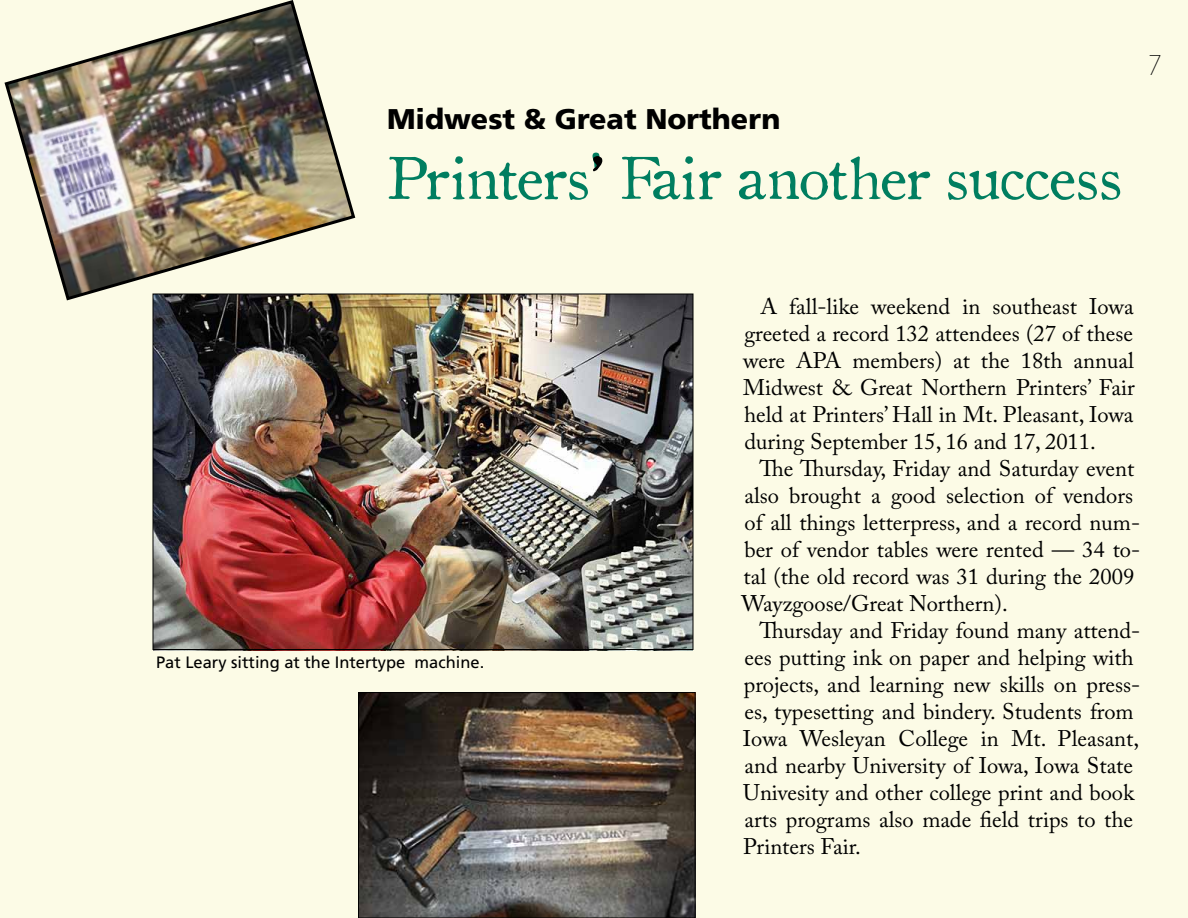
<style>
.page{position:relative;width:1188px;height:918px;background:#fcfbe6}
.page>*{position:absolute;margin:0;border:0;box-sizing:border-box;transform-origin:0 0}
.t1{font:58.5px "Old Style 1 HPLHS";letter-spacing:.005em;color:#007e60}
.t2{font:58.5px "Old Style 1 HPLHS";color:#000}
.t3{font:900 28.5px "Frutiger";color:#000}
.t4{font:200 27px "Avant Garde";color:#000}
.t5{font:22.5px/27px "Adobe Caslon Pro";color:#000}
.t6{font:16.5px "Frutiger";color:#000}
</style>
<div class="page">
<img style="left:4px;top:0;width:353px;height:302px">
<img style="left:153px;top:296px;width:540px;height:355px">
<img style="left:360px;top:694px;width:333px;height:222px">
<div style="left:358px;top:692px;width:337px;height:226px;border:1px solid #000"></div>
<p class="t3" style="left:387px;top:101px;width:395px">Midwest &amp; Great Northern</p>
<h1 class="t1" style="left:387px;top:134px;width:734px">Printers' Fair another success</h1>
<h1 class="t2" style="left:590px;top:99px;width:19px">,</h1>
<p class="t4" style="left:1148px;top:49px;width:16px">7</p>
<p class="t6" style="left:156px;top:653px;width:330px">Pat Leary sitting at the Intertype machine.</p>
<p class="t5" style="left:743px;top:292px;width:393px;text-align:justify;text-indent:17px">A fall-like weekend in southeast Iowa greeted a record 132 attendees (27 of these were APA members) at the 18th annual Midwest &amp; Great Northern Printers’ Fair held at Printers’ Hall in Mt. Pleasant, Iowa during September 15, 16 and 17, 2011.</p>
<p class="t5" style="left:742px;top:454px;width:400px;text-indent:18px">The Thursday, Friday and Saturday event also brought a good selection of vendors of all things letterpress, and a record num&shy;ber of vendor tables were rented — 34 to&shy;tal (the old record was 31 during the 2009<br>Wayzgoose/Great Northern).</p>
<p class="t5" style="left:743px;top:616px;width:399px;text-indent:16px">Thursday and Friday found many attend&shy;ees putting ink on paper and helping with projects, and learning new skills on press&shy;es, typesetting and bindery. Students from Iowa Wesleyan College in Mt. Pleasant, and nearby University of Iowa, Iowa State Univesity and other college print and book arts programs also made field trips to the Printers Fair.</p>
</div>
